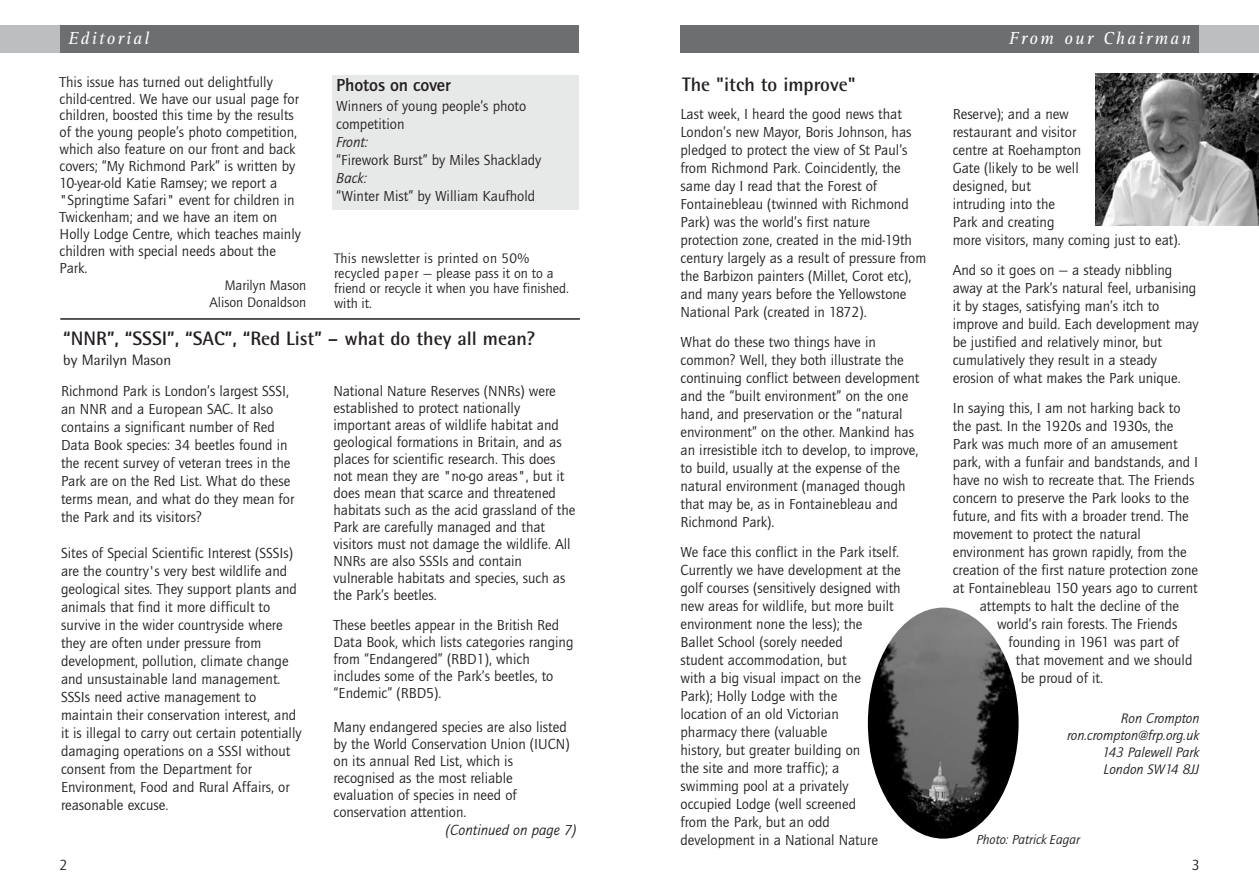
<style>
.page{position:relative;width:1259px;height:893px;background:#fff}
.page>*{position:absolute;margin:0;border:0;box-sizing:border-box;transform-origin:0 0}
.t1{font:700 19.5px "Rotis Semi Sans";color:#231f20}
.t2{font:italic 18px "Rotis Serif";letter-spacing:.11em;color:#fff}
.t3{font:700 18px "Quay Itc T";color:#231f20}
.t4{font:15px/18px "Quay Itc T";color:#231f20}
.t5{font:italic 15px "Quay Itc T";color:#231f20}
.t6{font:15px "Rotis Semi Sans";color:#231f20}
.t7{font:14.25px/15px "Quay Itc T";color:#231f20;text-align:right}
.t8{font:italic 14.25px/17.1px "Quay Itc T";color:#231f20;text-align:right}
.t9{font:italic 13.5px "Quay Itc T";color:#231f20}
</style>
<div class="page">
<div style="left:0;top:26px;width:94px;height:27px;background:#bcbec0"></div>
<div style="left:60px;top:26px;width:518px;height:27px;background:#6d6e70"></div>
<div style="left:1165px;top:26px;width:94px;height:27px;background:#bcbec0"></div>
<div style="left:680px;top:26px;width:519px;height:27px;background:#6d6e70"></div>
<img style="left:1095px;top:74px;width:164px;height:151px">
<div style="left:332px;top:75px;width:246px;height:135px;background:#e7e8e8"></div>
<hr style="left:60px;top:318px;width:520px;height:2px;background:#231f20">
<img style="left:868px;top:608px;width:150px;height:231px;border-radius:50%">
<p class="t2" style="left:68px;top:32px;width:82px">Editorial</p>
<p class="t2" style="left:1008px;top:32px;width:184px">From our Chairman</p>
<p class="t3" style="left:336px;top:78px;width:116px">Photos on cover</p>
<h1 class="t1" style="left:682px;top:78px;width:175px">The "itch to improve"</h1>
<p class="t4" style="left:336px;top:98px;width:192px">Winners of young people’s photo competition</p>
<p class="t5" style="left:336px;top:136px;width:33px">Front:</p>
<p class="t4" style="left:336px;top:152px;width:207px">“Firework Burst” by Miles Shacklady</p>
<p class="t5" style="left:336px;top:172px;width:32px">Back:</p>
<p class="t4" style="left:336px;top:188px;width:200px">“Winter Mist” by William Kaufhold</p>
<p class="t4" style="left:60px;top:74px;width:243px;line-height:17px">This issue has turned out delightfully child-centred. We have our usual page for children, boosted this time by the results of the young people’s photo competition, which also feature on our front and back covers; “My Richmond Park” is written by 10-year-old Katie Ramsey; we report a "Springtime Safari" event for children in Twickenham; and we have an item on Holly Lodge Centre, which teaches mainly children with special needs about the Park.</p>
<p class="t7" style="left:209px;top:278px;width:98px;line-height:17px">Marilyn Mason<br>Alison Donaldson</p>
<p class="t4" style="left:952px;top:107px;width:229px">Reserve); and a new<br>restaurant and visitor<br>centre at Roehampton<br>Gate (likely to be well<br>designed, but<br>intruding into the<br>Park and creating<br>more visitors, many coming just to eat).</p>
<p class="t4" style="left:952px;top:262px;width:247px">And so it goes on — a steady nibbling away at the Park’s natural feel, urbanising it by stages, satisfying man’s itch to improve and build. Each development may be justified and relatively minor, but cumulatively they result in a steady erosion of what makes the Park unique.</p>
<p class="t4" style="left:952px;top:400px;width:229px">In saying this, I am not harking back to</p>
<p class="t4" style="left:952px;top:418px;width:222px">the past. In the 1920s and 1930s, the</p>
<p class="t4" style="left:952px;top:436px;width:226px">Park was much more of an amusement</p>
<p class="t4" style="left:952px;top:454px;width:247px">park, with a funfair and bandstands, and I</p>
<p class="t4" style="left:952px;top:472px;width:243px">have no wish to recreate that. The Friends</p>
<p class="t4" style="left:952px;top:490px;width:238px">concern to preserve the Park looks to the</p>
<p class="t4" style="left:952px;top:508px;width:237px">future, and fits with a broader trend. The</p>
<p class="t4" style="left:952px;top:526px;width:190px">movement to protect the natural</p>
<p class="t4" style="left:952px;top:544px;width:235px">environment has grown rapidly, from the</p>
<p class="t4" style="left:952px;top:562px;width:247px">creation of the first nature protection zone</p>
<p class="t4" style="left:952px;top:580px;width:246px">at Fontainebleau 150 years ago to current</p>
<p class="t4" style="left:979px;top:598px;width:201px">attempts to halt the decline of the</p>
<p class="t4" style="left:997px;top:616px;width:182px">world’s rain forests. The Friends</p>
<p class="t4" style="left:1008px;top:634px;width:172px">founding in 1961 was part of</p>
<p class="t4" style="left:1016px;top:652px;width:178px">that movement and we should</p>
<p class="t4" style="left:1020px;top:670px;width:84px">be proud of it.</p>
<p class="t8" style="left:1067px;top:711px;width:134px">Ron Crompton ron.crompton@frp.org.uk<br>143 Palewell Park<br>London SW14 8JJ</p>
<p class="t4" style="left:680px;top:107px;width:247px">Last week, I heard the good news that London’s new Mayor, Boris Johnson, has pledged to protect the view of St Paul’s from Richmond Park. Coincidently, the same day I read that the Forest of Fontainebleau (twinned with Richmond Park) was the world’s first nature protection zone, created in the mid-19th century largely as a result of pressure from the Barbizon painters (Millet, Corot etc), and many years before the Yellowstone National Park (created in 1872).</p>
<p class="t4" style="left:680px;top:334px;width:240px">What do these two things have in common? Well, they both illustrate the continuing conflict between development and the “built environment” on the one hand, and preservation or the “natural environment” on the other. Mankind has an irresistible itch to develop, to improve, to build, usually at the expense of the natural environment (managed though that may be, as in Fontainebleau and Richmond Park).</p>
<p class="t4" style="left:680px;top:544px;width:222px">We face this conflict in the Park itself.<br>Currently we have development at the golf courses (sensitively designed with new areas for wildlife, but more built environment none the less); the<br>Ballet School (sorely needed<br>student accommodation, but<br>with a big visual impact on the<br>Park); Holly Lodge with the<br>location of an old Victorian<br>pharmacy there (valuable<br>history, but greater building on<br>the site and more traffic); a swimming pool at a privately occupied Lodge (well screened<br>from the Park, but an odd development in a National Nature</p>
<p class="t7" style="left:334px;top:252px;width:236px;text-align:left">This newsletter is printed on 50% recycled paper — please pass it on to a friend or recycle it when you have finished. with it.</p>
<h1 class="t1" style="left:63px;top:331px;width:474px">“NNR”, “SSSI”, “SAC”, “Red List” – what do they all mean?</h1>
<p class="t6" style="left:63px;top:355px;width:109px">by Marilyn Mason</p>
<p class="t4" style="left:333px;top:384px;width:243px;line-height:17px">National Nature Reserves (NNRs) were established to protect nationally important areas of wildlife habitat and geological formations in Britain, and as places for scientific research. This does not mean they are "no-go areas", but it does mean that scarce and threatened habitats such as the acid grassland of the Park are carefully managed and that visitors must not damage the wildlife. All NNRs are also SSSIs and contain vulnerable habitats and species, such as the Park’s beetles.</p>
<p class="t4" style="left:333px;top:618px;width:241px;line-height:17px">These beetles appear in the British Red Data Book, which lists categories ranging from “Endangered” (RBD1), which includes some of the Park’s beetles, to “Endemic” (RBD5).</p>
<p class="t4" style="left:333px;top:720px;width:238px;line-height:17px">Many endangered species are also listed by the World Conservation Union (IUCN) on its annual Red List, which is recognised as the most reliable evaluation of species in need of conservation attention.</p>
<p class="t5" style="left:445px;top:824px;width:134px">(Continued on page 7)</p>
<p class="t4" style="left:61px;top:384px;width:235px">Richmond Park is London’s largest SSSI, an NNR and a European SAC. It also contains a significant number of Red Data Book species: 34 beetles found in the recent survey of veteran trees in the Park are on the Red List. What do these terms mean, and what do they mean for the Park and its visitors?</p>
<p class="t4" style="left:61px;top:545px;width:242px">Sites of Special Scientific Interest (SSSIs) are the country's very best wildlife and geological sites. They support plants and animals that find it more difficult to survive in the wider countryside where they are often under pressure from development, pollution, climate change and unsustainable land management.<br>SSSIs need active management to maintain their conservation interest, and it is illegal to carry out certain potentially damaging operations on a SSSI without consent from the Department for Environment, Food and Rural Affairs, or reasonable excuse.</p>
<p class="t9" style="left:976px;top:835px;width:105px">Photo: Patrick Eagar</p>
<p class="t4" style="left:60px;top:857px;width:9px">2</p>
<p class="t4" style="left:1191px;top:857px;width:9px">3</p>
</div>
